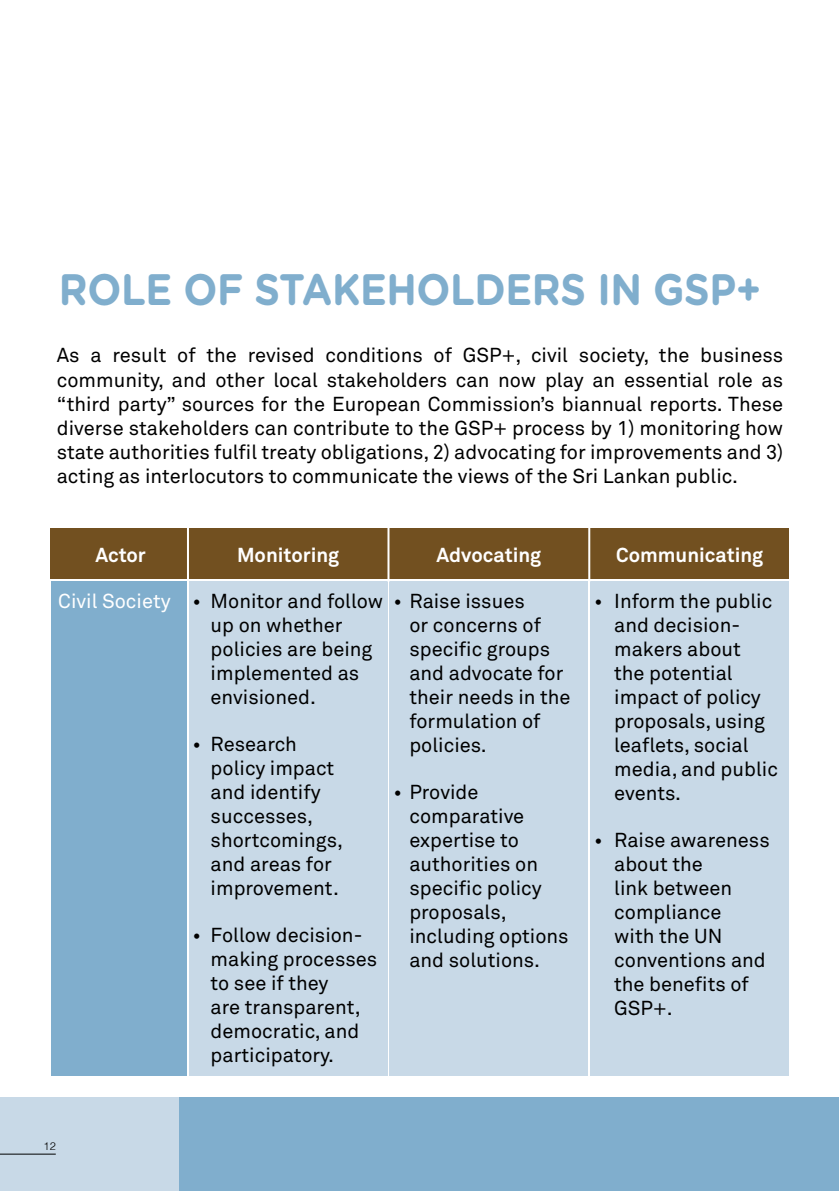
<style>
.page{position:relative;width:840px;height:1191px;background:#fff}
.page>*{position:absolute;margin:0;border:0;box-sizing:border-box;transform-origin:0 0}
.t1{font:700 44px "Gotham Rounded";letter-spacing:-.01em;color:#80aecd;scale:.91 1}
.t2{font:20px/24px "Akkurat";color:#000}
.t3{font:700 20px "Akkurat";color:#fff}
.t4{font:20px "Akkurat";color:#fff}
.t5{font:300 11px "Helvetica";color:#000}
</style>
<div class="page">
<div style="left:51px;top:528px;width:737px;height:51px;background:#725020"></div>
<div style="left:51px;top:581px;width:135px;height:494px;background:#80aecd"></div>
<div style="left:189px;top:581px;width:198px;height:494px;background:#c8d9e7"></div>
<div style="left:389px;top:581px;width:199px;height:494px;background:#c8d9e7"></div>
<div style="left:590px;top:581px;width:198px;height:494px;background:#c8d9e7"></div>
<hr style="left:187px;top:525px;width:2px;height:57px;background:#fff">
<hr style="left:387px;top:525px;width:2px;height:57px;background:#fff">
<hr style="left:588px;top:525px;width:2px;height:57px;background:#fff">
<div style="left:178px;top:1097px;width:660px;height:94px;background:#80aecd"></div>
<div style="left:0;top:1097px;width:178px;height:94px;background:#c8d9e7"></div>
<hr style="left:0;top:1153px;width:56px;height:1px;background:#000">
<h1 class="t1" style="left:59px;top:258px;width:773px">ROLE OF STAKEHOLDERS IN GSP+</h1>
<p class="t2" style="left:57px;top:344px;width:727px;text-align:justify">As a result of the revised conditions of GSP+, civil society, the business community, and other local stakeholders can now play an essential role as “third party” sources for the European Commission’s biannual reports. These diverse stakeholders can contribute to the GSP+ process by 1) monitoring how state authorities fulfil treaty obligations, 2) advocating for improvements and 3) acting as interlocutors to communicate the views of the Sri Lankan public.</p>
<p class="t3" style="left:95px;top:542px;width:52px">Actor</p>
<p class="t4" style="left:58px;top:589px;width:114px">Civil Society</p>
<p class="t3" style="left:237px;top:542px;width:104px">Monitoring</p>
<p class="t2" style="left:210px;top:590px;width:174px;text-indent:-18px">• Monitor and follow up on whether policies are being implemented as envisioned.</p>
<p class="t2" style="left:210px;top:732px;width:134px;text-indent:-18px">• Research policy impact and identify successes, shortcomings, and areas for improvement.</p>
<p class="t2" style="left:210px;top:923px;width:168px;text-indent:-18px">• Follow decision&shy;making processes to see if they<br>are transparent, democratic, and participatory.</p>
<p class="t3" style="left:436px;top:542px;width:106px">Advocating</p>
<p class="t2" style="left:409px;top:590px;width:163px;text-indent:-16px">• Raise issues<br>or concerns of specific groups and advocate for their needs in the formulation of policies.</p>
<p class="t2" style="left:409px;top:780px;width:161px;text-indent:-16px">• Provide comparative expertise to authorities on specific policy proposals, including options and solutions.</p>
<p class="t3" style="left:615px;top:542px;width:149px">Communicating</p>
<p class="t2" style="left:614px;top:590px;width:165px;text-indent:-20px">• Inform the public and decision&shy;makers about<br>the potential impact of policy proposals, using leaflets, social media, and public events.</p>
<p class="t2" style="left:614px;top:828px;width:157px;text-indent:-20px">• Raise awareness about the<br>link between compliance<br>with the UN conventions and the benefits of<br>GSP+.</p>
<p class="t5" style="left:44px;top:1136px;width:14px">12</p>
</div>
